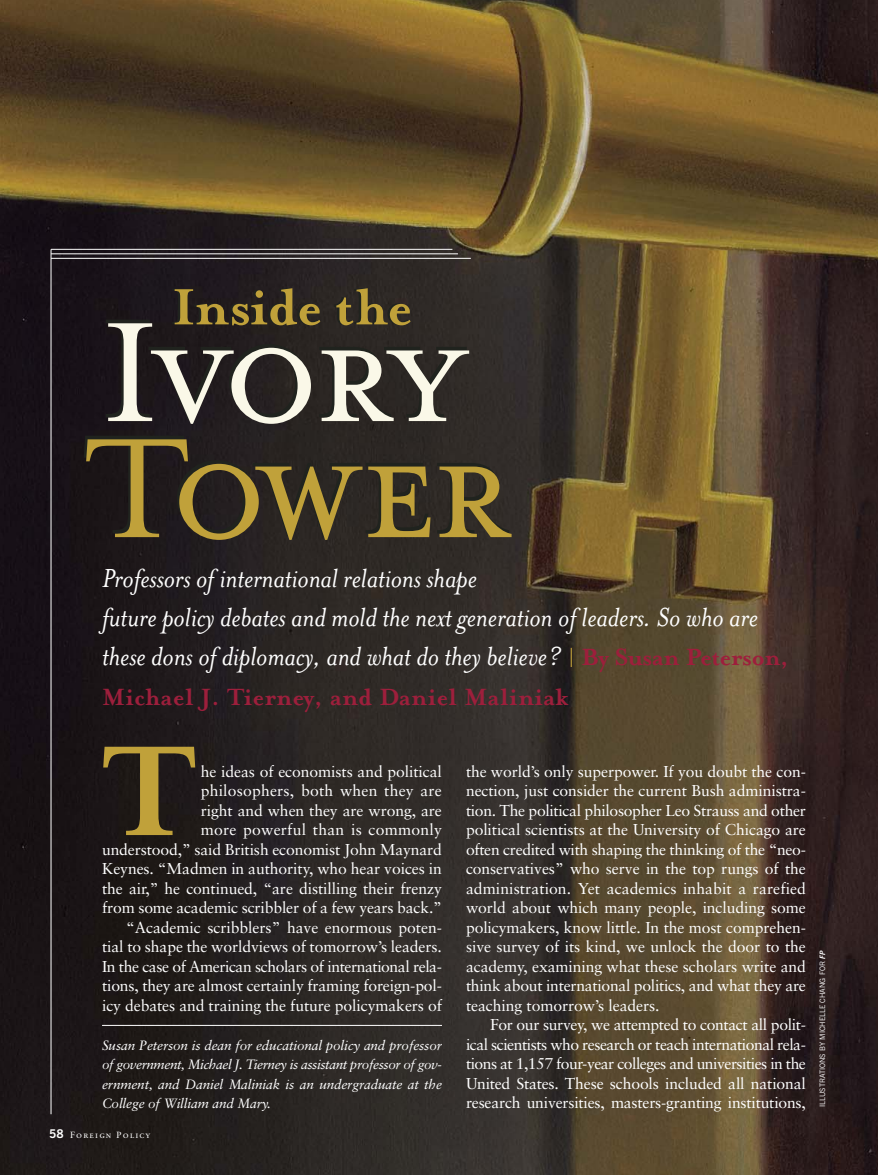
<style>
.page{position:relative;width:878px;height:1175px;background:#fff}
.page>*{position:absolute;margin:0;border:0;box-sizing:border-box;transform-origin:0 0}
.t1{font:162.9px "Mrs Eaves Small Caps";letter-spacing:-.045em;color:#faf8e8}
.t2{font:162.9px "Mrs Eaves Small Caps";letter-spacing:-.06em;color:#c0a13a}
.t3{font:700 147.15px "Mrs Eaves";color:#c0a13a}
.t4{font:700 58.5px "Mrs Eaves";letter-spacing:-.02em;color:#c0a13a}
.t5{font:italic 30px/39px "Mrs Eaves";letter-spacing:-.005em;color:#fff}
.t6{font:700 27px "Mrs Eaves";letter-spacing:.005em;color:#9d1f3c}
.t7{font:15.75px/19.5px "Sabon";letter-spacing:-.005em;color:#fff;text-align:justify}
.t8{font:italic 13.5px/19.5px "Sabon";letter-spacing:-.01em;color:#fff;text-align:justify}
.t9{font:9px "Sabon Roman SC";letter-spacing:.13em;color:#fff}
.t10{font:7.5px "News Gothic BT";color:#fff}
.s1{font-weight:700;font-style:normal;font-size:27px;color:#c0a13a}
.s2{font-weight:700;font-style:normal;font-size:27px;color:#9d1f3c}
.s3{font-family:"News Gothic BT";font-weight:700;font-size:12px}
.s4{font-weight:700;font-style:italic}
</style>
<div class="page">
<img style="left:0;top:0;width:878px;height:1174px">
<hr style="left:51px;top:249px;width:1px;height:865px;background:#fff">
<hr style="left:102px;top:1025px;width:340px;height:1px;background:#fff">
<hr style="left:51px;top:253px;width:407px;height:1px;background:#fff">
<hr style="left:51px;top:249px;width:401px;height:1px;background:#fff">
<hr style="left:51px;top:258px;width:420px;height:1px;background:#fff">
<h3 class="t4" style="left:172px;top:270px;width:241px">Inside the</h3>
<h1 class="t1" style="left:102px;top:269px;width:365px">Ivory</h1>
<h1 class="t2" style="left:85px;top:385px;width:428px">Tower</h1>
<h3 class="t5" style="left:102px;top:557px;width:688px">Professors of international relations shape<br>future policy debates and mold the next generation of leaders. So who are these dons of diplomacy, and what do they believe? <span class="s1">|</span> <span class="s2">By Susan Peterson,</span></h3>
<h3 class="t6" style="left:102px;top:679px;width:467px">Michael J. Tierney, and Daniel Maliniak</h3>
<h2 class="t3" style="left:102px;top:698px;width:96px">T</h2>
<p class="t7" style="left:102px;top:762px;width:341px;text-align:right">he ideas of economists and political<br>philosophers, both when they are<br>right and when they are wrong, are<br>more powerful than is commonly<br>understood,” said British economist John Maynard Keynes. “Madmen in authority, who hear voices in the air,” he continued, “are distilling their frenzy from some academic scribbler of a few years back.” “Academic scribblers” have enormous poten&shy;tial to shape the worldviews of tomorrow’s leaders.<br>In the case of American scholars of international rela&shy;tions, they are almost certainly framing foreign-pol&shy;icy debates and training the future policymakers of</p>
<p class="t8" style="left:102px;top:1036px;width:341px">Susan Peterson is dean for educational policy and professor of government, Michael J. Tierney is assistant professor of gov&shy;ernment, and Daniel Maliniak is an undergraduate at the College of William and Mary.</p>
<p class="t9" style="left:49px;top:1131px;width:103px"><span class="s3">58</span> Foreign Policy</p>
<p class="t7" style="left:466px;top:762px;width:341px">the world’s only superpower. If you doubt the con&shy;nection, just consider the current Bush administra&shy;tion. The political philosopher Leo Strauss and other political scientists at the University of Chicago are often credited with shaping the thinking of the “neo&shy;conservatives” who serve in the top rungs of the administration. Yet academics inhabit a rarefied world about which many people, including some policymakers, know little. In the most comprehen&shy;sive survey of its kind, we unlock the door to the academy, examining what these scholars write and think about international politics, and what they are teaching tomorrow’s leaders.</p>
<p class="t7" style="left:466px;top:1016px;width:341px;text-indent:24px">For our survey, we attempted to contact all polit&shy;ical scientists who research or teach international rela&shy;tions at 1,157 four-year colleges and universities in the United States. These schools included all national research universities, masters-granting institutions,</p>
<p class="t10" style="left:819px;top:1106px;width:158px;rotate:-90deg">ILLUSTRATIONS BY MICHELLE CHANG FOR <span class="s4">FP</span></p>
</div>
